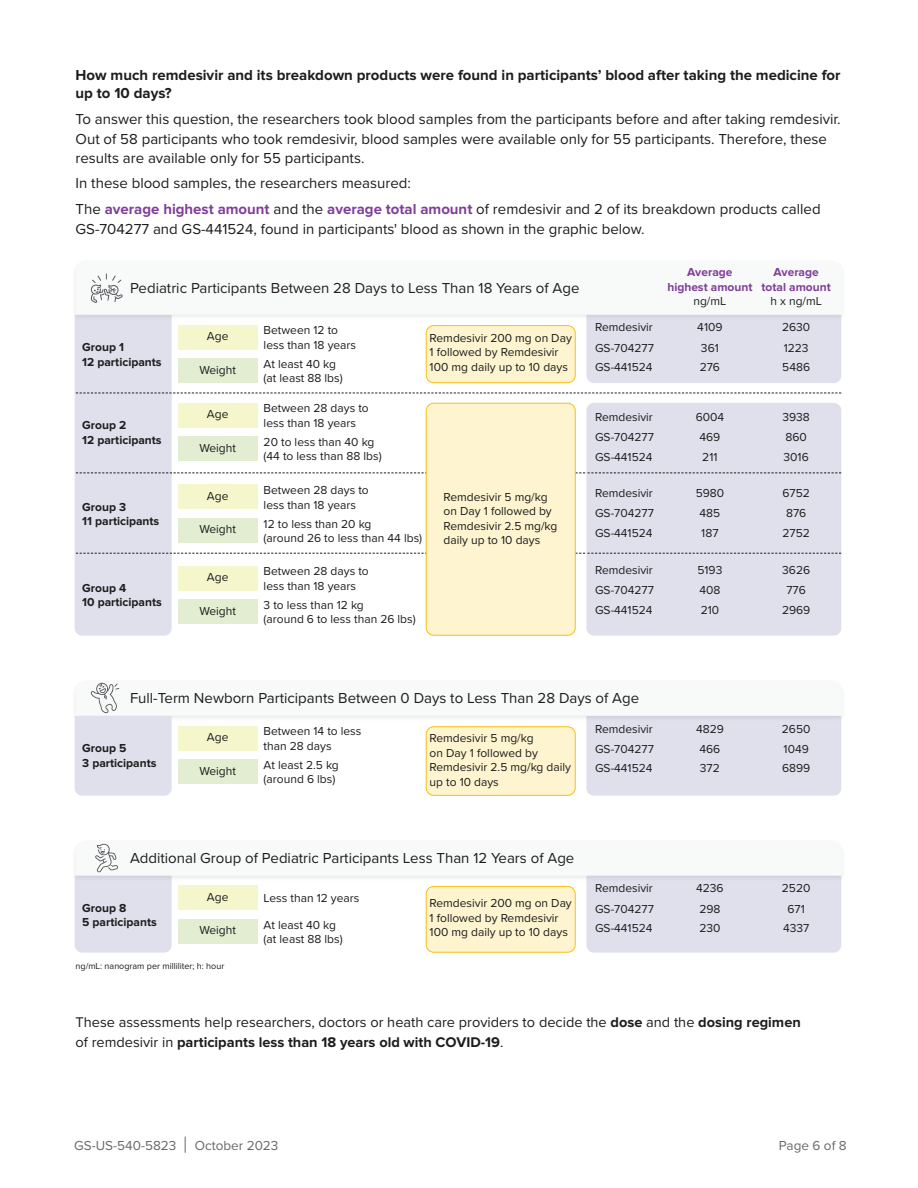
<style>
.page{position:relative;width:918px;height:1188px;background:#fff}
.page>*{position:absolute;margin:0;border:0;box-sizing:border-box;transform-origin:0 0}
.Body_Copy{font:15px/19.5px "Proxima Nova";color:#1c1d1c}
.SubBullets{font:15px "Proxima Nova";color:#1c1d1c}
.Body_Copy-2{font:700 15px/18px "Proxima Nova";color:#1c1d1c}
.SubBullets-2{font:15px "Proxima Nova";color:#231f20}
.Body_Copy-3{font:14.55px "Proxima Nova";color:#1c1d1c}
.Body_Copy-4{font:700 14.55px "Proxima Nova";color:#1c1d1c}
.t1{font:13.5px "Proxima Nova";color:#67686b}
.SubBullets-3{font:12px/14.4px "Proxima Nova";color:#1c1d1c}
.SubBullets-4{font:700 12px/14.4px "Proxima Nova";color:#1c1d1c}
.SubBullets-5{font:700 12px/14.4px "Proxima Nova";color:#803e98;text-align:center}
.Body_Copy-5{font:9px "Proxima Nova";color:#1c1d1c}
.s1{font-weight:700;color:#803e98}
.s2{font-weight:400;color:#1c1d1c}
.s3{color:#231f20}
.s4{font-weight:700}
.s5{font-weight:400}
</style>
<div class="page">
<svg style="left:185px;top:1137px;width:1px;height:16px"></svg>
<svg style="left:75px;top:272px;width:767px;height:364px"></svg>
<svg style="left:75px;top:682px;width:767px;height:114px"></svg>
<svg style="left:75px;top:843px;width:767px;height:110px"></svg>
<p class="Body_Copy-2" style="left:76px;top:67px;width:767px">How much remdesivir and its breakdown products were found in participants’ blood after taking the medicine for up to 10 days?</p>
<p class="Body_Copy" style="left:76px;top:109px;width:767px">To answer this question, the researchers took blood samples from the participants before and after taking remdesivir.<br>Out of 58 participants who took remdesivir, blood samples were available only for 55 participants. Therefore, these results are available only for 55 participants.</p>
<p class="Body_Copy" style="left:76px;top:172px;width:337px">In these blood samples, the researchers measured:</p>
<p class="Body_Copy" style="left:76px;top:199px;width:747px">The <span class="s1">average highest amount</span> and the <span class="s1">average total amount</span> of remdesivir and 2 of its breakdown products called<br>GS-704277 and GS-441524, found in participants' blood as shown in the graphic below.</p>
<p class="SubBullets-2" style="left:130px;top:277px;width:451px">Pediatric Participants Between 28 Days to Less Than 18 Years of Age</p>
<p class="SubBullets-3" style="left:264px;top:323px;width:94px">Between 12 to less than 18 years</p>
<p class="SubBullets-3" style="left:207px;top:328px;width:23px">Age</p>
<p class="SubBullets-3" style="left:199px;top:362px;width:38px">Weight</p>
<p class="SubBullets-3" style="left:207px;top:406px;width:23px">Age</p>
<p class="SubBullets-3" style="left:199px;top:440px;width:38px">Weight</p>
<p class="SubBullets-4" style="left:82px;top:340px;width:81px">Group 1<br>12 participants</p>
<p class="SubBullets-3" style="left:430px;top:330px;width:144px">Remdesivir 200 mg on Day<br>1 followed by Remdesivir<br>100 mg daily up to 10 days</p>
<p class="SubBullets-3" style="left:264px;top:356px;width:74px">At least 40 kg</p>
<p class="SubBullets-3" style="left:264px;top:371px;width:81px">(at least 88 lbs)</p>
<p class="SubBullets-3" style="left:264px;top:401px;width:107px">Between 28 days to</p>
<p class="SubBullets-3" style="left:264px;top:415px;width:94px">less than 18 years</p>
<p class="SubBullets-4" style="left:82px;top:418px;width:81px">Group 2<br>12 participants</p>
<p class="SubBullets-3" style="left:264px;top:434px;width:112px">20 to less than 40 kg</p>
<p class="SubBullets-3" style="left:264px;top:449px;width:120px">(44 to less than 88 lbs)</p>
<p class="SubBullets-4" style="left:82px;top:500px;width:79px">Group 3<br>11 participants</p>
<p class="SubBullets-4" style="left:82px;top:581px;width:81px">Group 4<br>10 participants</p>
<p class="SubBullets-3" style="left:207px;top:488px;width:23px">Age</p>
<p class="SubBullets-3" style="left:199px;top:522px;width:38px">Weight</p>
<p class="SubBullets-3" style="left:207px;top:569px;width:23px">Age</p>
<p class="SubBullets-3" style="left:199px;top:603px;width:38px">Weight</p>
<p class="SubBullets-3" style="left:264px;top:482px;width:107px">Between 28 days to less than 18 years</p>
<p class="SubBullets-3" style="left:264px;top:516px;width:160px">12 to less than 20 kg<br>(around 26 to less than 44 lbs)</p>
<p class="SubBullets-3" style="left:264px;top:564px;width:107px">Between 28 days to</p>
<p class="SubBullets-3" style="left:264px;top:578px;width:94px">less than 18 years</p>
<p class="SubBullets-3" style="left:264px;top:597px;width:102px">3 to less than 12 kg</p>
<p class="SubBullets-3" style="left:264px;top:612px;width:154px">(around 6 to less than 26 lbs)</p>
<p class="SubBullets-3" style="left:444px;top:489px;width:115px">Remdesivir 5 mg/kg on Day 1 followed by<br>Remdesivir 2.5 mg/kg daily up to 10 days</p>
<p class="SubBullets-5" style="left:667px;top:266px;width:87px">Average highest amount <span class="s2">ng/mL</span></p>
<p class="SubBullets-5" style="left:762px;top:266px;width:71px">Average total amount <span class="s2">h x ng/mL</span></p>
<p class="SubBullets-3" style="left:595px;top:320px;width:59px">Remdesivir</p>
<p class="SubBullets-3" style="left:697px;top:320px;width:27px">4109</p>
<p class="SubBullets-3" style="left:782px;top:320px;width:30px">2630</p>
<p class="SubBullets-3" style="left:595px;top:340px;width:60px">GS-704277</p>
<p class="SubBullets-3" style="left:701px;top:340px;width:19px">361</p>
<p class="SubBullets-3" style="left:784px;top:340px;width:26px">1223</p>
<p class="SubBullets-3" style="left:595px;top:360px;width:59px">GS-441524</p>
<p class="SubBullets-3" style="left:700px;top:360px;width:22px">276</p>
<p class="SubBullets-3" style="left:782px;top:360px;width:29px">5486</p>
<p class="SubBullets-3" style="left:595px;top:409px;width:59px">Remdesivir</p>
<p class="SubBullets-3" style="left:696px;top:409px;width:30px">6004</p>
<p class="SubBullets-3" style="left:782px;top:409px;width:29px">3938</p>
<p class="SubBullets-3" style="left:595px;top:430px;width:60px">GS-704277</p>
<p class="SubBullets-3" style="left:699px;top:430px;width:22px">469</p>
<p class="SubBullets-3" style="left:785px;top:430px;width:23px">860</p>
<p class="SubBullets-3" style="left:595px;top:449px;width:59px">GS-441524</p>
<p class="SubBullets-3" style="left:702px;top:449px;width:17px">211</p>
<p class="SubBullets-3" style="left:784px;top:449px;width:27px">3016</p>
<p class="SubBullets-3" style="left:595px;top:485px;width:59px">Remdesivir</p>
<p class="SubBullets-3" style="left:696px;top:485px;width:30px">5980</p>
<p class="SubBullets-3" style="left:782px;top:485px;width:29px">6752</p>
<p class="SubBullets-3" style="left:595px;top:506px;width:60px">GS-704277</p>
<p class="SubBullets-3" style="left:700px;top:506px;width:22px">485</p>
<p class="SubBullets-3" style="left:786px;top:506px;width:22px">876</p>
<p class="SubBullets-3" style="left:595px;top:525px;width:59px">GS-441524</p>
<p class="SubBullets-3" style="left:701px;top:525px;width:19px">187</p>
<p class="SubBullets-3" style="left:783px;top:525px;width:29px">2752</p>
<p class="SubBullets-3" style="left:595px;top:562px;width:59px">Remdesivir</p>
<p class="SubBullets-3" style="left:697px;top:562px;width:26px">5193</p>
<p class="SubBullets-3" style="left:782px;top:562px;width:29px">3626</p>
<p class="SubBullets-3" style="left:595px;top:582px;width:60px">GS-704277</p>
<p class="SubBullets-3" style="left:699px;top:582px;width:23px">408</p>
<p class="SubBullets-3" style="left:786px;top:582px;width:21px">776</p>
<p class="SubBullets-3" style="left:595px;top:602px;width:59px">GS-441524</p>
<p class="SubBullets-3" style="left:701px;top:602px;width:20px">210</p>
<p class="SubBullets-3" style="left:782px;top:602px;width:30px">2969</p>
<p class="SubBullets" style="left:130px;top:687px;width:511px">Full-Term Newborn Participants Between 0 Days to Less Than 28 Days <span class="s3">of Age</span></p>
<p class="SubBullets-3" style="left:264px;top:724px;width:99px">Between 14 to less than 28 days</p>
<p class="SubBullets-3" style="left:207px;top:729px;width:23px">Age</p>
<p class="SubBullets-3" style="left:199px;top:763px;width:38px">Weight</p>
<p class="SubBullets-4" style="left:82px;top:742px;width:76px">Group 5<br>3 participants</p>
<p class="SubBullets-3" style="left:430px;top:731px;width:143px">Remdesivir 5 mg/kg<br>on Day 1 followed by<br>Remdesivir 2.5 mg/kg daily up to 10 days</p>
<p class="SubBullets-3" style="left:264px;top:757px;width:77px">At least 2.5 kg (around 6 lbs)</p>
<p class="SubBullets-3" style="left:595px;top:721px;width:59px">Remdesivir</p>
<p class="SubBullets-3" style="left:696px;top:721px;width:29px">4829</p>
<p class="SubBullets-3" style="left:782px;top:721px;width:30px">2650</p>
<p class="SubBullets-3" style="left:595px;top:741px;width:60px">GS-704277</p>
<p class="SubBullets-3" style="left:699px;top:741px;width:22px">466</p>
<p class="SubBullets-3" style="left:784px;top:741px;width:27px">1049</p>
<p class="SubBullets-3" style="left:595px;top:761px;width:59px">GS-441524</p>
<p class="SubBullets-3" style="left:700px;top:761px;width:21px">372</p>
<p class="SubBullets-3" style="left:782px;top:761px;width:30px">6899</p>
<p class="SubBullets" style="left:130px;top:847px;width:446px">Additional Group of Pediatric Participants Less Than 12 Years <span class="s3">of Age</span></p>
<p class="SubBullets-3" style="left:207px;top:889px;width:23px">Age</p>
<p class="SubBullets-3" style="left:199px;top:923px;width:38px">Weight</p>
<p class="SubBullets-3" style="left:264px;top:890px;width:97px">Less than 12 years</p>
<p class="SubBullets-4" style="left:82px;top:901px;width:76px">Group 8<br>5 participants</p>
<p class="SubBullets-3" style="left:430px;top:895px;width:144px">Remdesivir 200 mg on Day<br>1 followed by Remdesivir<br>100 mg daily up to 10 days</p>
<p class="SubBullets-3" style="left:264px;top:917px;width:74px">At least 40 kg</p>
<p class="SubBullets-3" style="left:264px;top:931px;width:81px">(at least 88 lbs)</p>
<p class="Body_Copy-5" style="left:76px;top:959px;width:150px">ng/mL: nanogram per milliliter; h: hour</p>
<p class="SubBullets-3" style="left:595px;top:881px;width:59px">Remdesivir</p>
<p class="SubBullets-3" style="left:696px;top:881px;width:29px">4236</p>
<p class="SubBullets-3" style="left:782px;top:881px;width:30px">2520</p>
<p class="SubBullets-3" style="left:595px;top:901px;width:60px">GS-704277</p>
<p class="SubBullets-3" style="left:699px;top:901px;width:23px">298</p>
<p class="SubBullets-3" style="left:788px;top:901px;width:19px">671</p>
<p class="SubBullets-3" style="left:595px;top:920px;width:59px">GS-441524</p>
<p class="SubBullets-3" style="left:699px;top:920px;width:23px">230</p>
<p class="SubBullets-3" style="left:783px;top:920px;width:28px">4337</p>
<p class="Body_Copy-3" style="left:76px;top:1011px;width:727px">These assessments help researchers, doctors or heath care providers to decide the <span class="s4">dose</span> and the <span class="s4">dosing regimen</span></p>
<p class="Body_Copy-4" style="left:76px;top:1035px;width:429px"><span class="s5">of remdesivir in</span> participants less than 18 years old with COVID-19<span class="s5">.</span></p>
<p class="t1" style="left:74px;top:1135px;width:104px">GS-US-540-5823</p>
<p class="t1" style="left:195px;top:1135px;width:85px">October 2023</p>
<p class="t1" style="left:779px;top:1135px;width:69px">Page 6 of 8</p>
</div>
